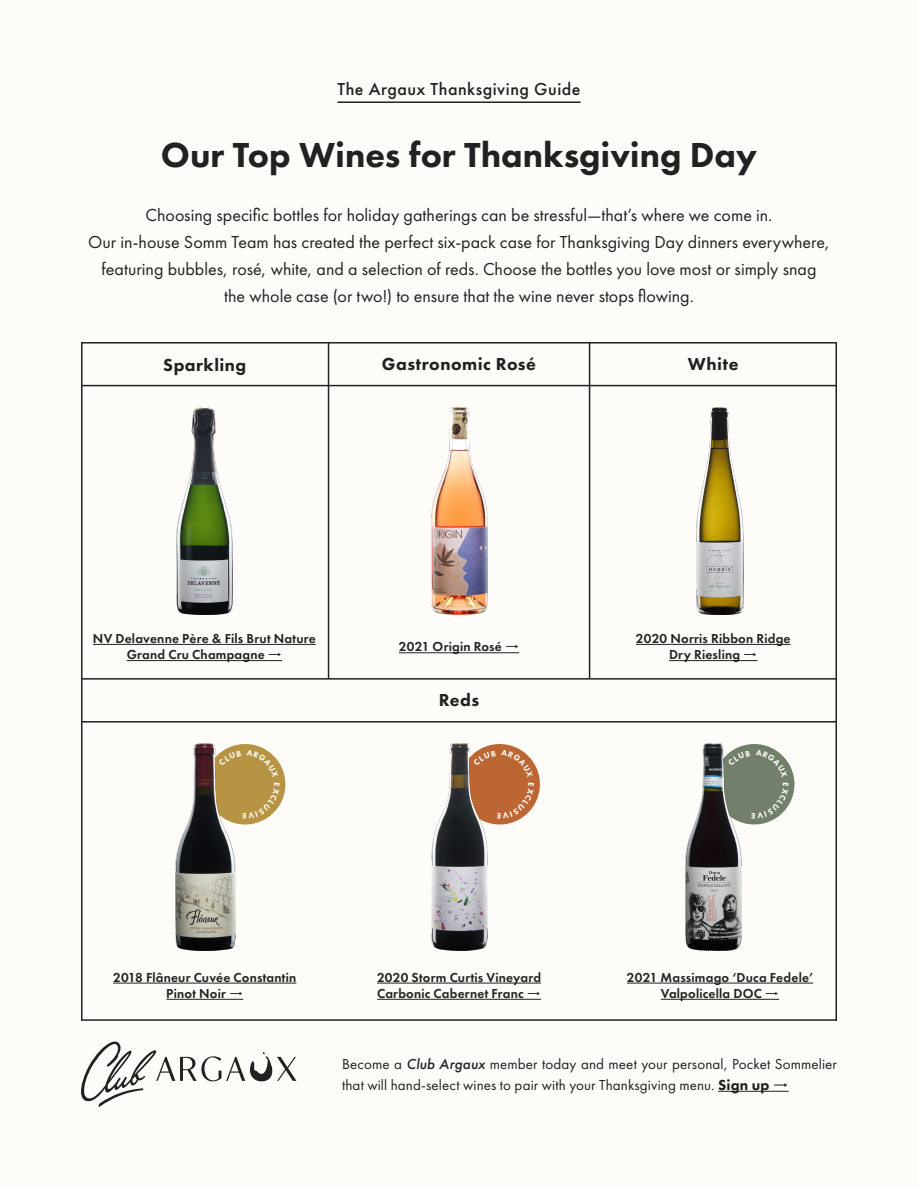
<style>
.page{position:relative;width:918px;height:1188px;background:#fdfcf8}
.page>*{position:absolute;margin:0;border:0;box-sizing:border-box;transform-origin:0 0}
.t1{font:800 36px "Futura PT";color:#212121}
.t2{font:18px/27px "Futura PT";color:#212121;text-align:center}
.t3{font:800 18px "Futura PT";letter-spacing:.025em;color:#212121}
.t4{font:500 18px "Futura PT";letter-spacing:.03em;color:#212121}
.t5{font:15px/21px "Futura PT";letter-spacing:.01em;color:#212121}
.t6{font:600 13.5px "Futura PT";letter-spacing:.015em;color:#212121}
.s1{font-family:"GT America";font-weight:500}
.s2{font-weight:500;font-style:italic}
.s3{font-weight:800}
</style>
<div class="page">
<hr style="left:718px;top:1091px;width:71px;height:1px;background:#212121">
<hr style="left:81px;top:385px;width:756px;height:1px;background:#212121">
<img style="left:176px;top:407px;width:57px;height:207px">
<img style="left:431px;top:407px;width:56px;height:207px">
<img style="left:697px;top:407px;width:46px;height:207px">
<hr style="left:93px;top:644px;width:223px;height:1px;background:#212121">
<hr style="left:127px;top:660px;width:155px;height:1px;background:#212121">
<hr style="left:399px;top:652px;width:120px;height:1px;background:#212121">
<hr style="left:636px;top:644px;width:155px;height:1px;background:#212121">
<hr style="left:669px;top:660px;width:88px;height:1px;background:#212121">
<hr style="left:627px;top:983px;width:186px;height:1px;background:#212121">
<hr style="left:661px;top:999px;width:118px;height:1px;background:#212121">
<hr style="left:113px;top:983px;width:183px;height:1px;background:#212121">
<hr style="left:166px;top:999px;width:77px;height:1px;background:#212121">
<hr style="left:377px;top:983px;width:164px;height:1px;background:#212121">
<hr style="left:377px;top:999px;width:164px;height:1px;background:#212121">
<hr style="left:328px;top:343px;width:1px;height:336px;background:#212121">
<hr style="left:81px;top:678px;width:756px;height:2px;background:#212121">
<hr style="left:81px;top:721px;width:756px;height:2px;background:#212121">
<hr style="left:81px;top:342px;width:756px;height:2px;background:#212121">
<div style="left:459px;top:744px;width:81px;height:80px;background:#bc6634;border-radius:50%"></div>
<hr style="left:589px;top:342px;width:1px;height:336px;background:#212121">
<div style="left:714px;top:744px;width:80px;height:80px;background:#727f6b;border-radius:50%"></div>
<div style="left:205px;top:744px;width:80px;height:80px;background:#b69443;border-radius:50%"></div>
<img style="left:175px;top:743px;width:60px;height:208px">
<img style="left:431px;top:743px;width:56px;height:208px">
<img style="left:686px;top:743px;width:55px;height:208px">
<hr style="left:81px;top:1019px;width:756px;height:2px;background:#212121">
<hr style="left:81px;top:342px;width:1px;height:679px;background:#212121">
<hr style="left:836px;top:342px;width:1px;height:679px;background:#212121">
<svg style="left:81px;top:1042px;width:215px;height:65px"></svg>
<hr style="left:337px;top:101px;width:244px;height:2px;background:#212121">
<svg style="left:473px;top:750px;width:61px;height:69px"></svg>
<svg style="left:728px;top:750px;width:61px;height:69px"></svg>
<svg style="left:219px;top:750px;width:61px;height:69px"></svg>
<p class="t4" style="left:337px;top:78px;width:245px">The Argaux Thanksgiving Guide</p>
<p class="t1" style="left:161px;top:133px;width:598px">Our Top Wines for Thanksgiving Day</p>
<p class="t2" style="left:146px;top:201px;width:628px">Choosing specific bottles for holiday gatherings can be stressful—that’s where we come in.</p>
<p class="t2" style="left:88px;top:228px;width:743px">Our in-house Somm Team has created the perfect six-pack case for Thanksgiving Day dinners everywhere, featuring bubbles, rosé, white, and a selection of reds. Choose the bottles you love most or simply snag</p>
<p class="t2" style="left:224px;top:282px;width:471px">the whole case (or two!) to ensure that the wine never stops flowing.</p>
<p class="t3" style="left:163px;top:354px;width:85px">Sparkling</p>
<p class="t3" style="left:382px;top:352px;width:156px">Gastronomic Rosé</p>
<p class="t3" style="left:688px;top:353px;width:52px">White</p>
<p class="t6" style="left:93px;top:630px;width:224px">NV Delavenne Père &amp; Fils Brut Nature</p>
<p class="t6" style="left:127px;top:646px;width:157px">Grand Cru Champagne <span class="s1">→</span></p>
<p class="t6" style="left:399px;top:638px;width:122px">2021 Origin Rosé <span class="s1">→</span></p>
<p class="t3" style="left:439px;top:689px;width:42px">Reds</p>
<p class="t6" style="left:636px;top:630px;width:156px">2020 Norris Ribbon Ridge</p>
<p class="t6" style="left:669px;top:646px;width:90px">Dry Riesling <span class="s1">→</span></p>
<p class="t6" style="left:113px;top:969px;width:185px">2018 Flâneur Cuvée Constantin</p>
<p class="t6" style="left:166px;top:985px;width:78px">Pinot Noir <span class="s1">→</span></p>
<p class="t6" style="left:377px;top:969px;width:166px">2020 Storm Curtis Vineyard</p>
<p class="t6" style="left:377px;top:985px;width:165px">Carbonic Cabernet Franc <span class="s1">→</span></p>
<p class="t6" style="left:627px;top:969px;width:188px">2021 Massimago ‘Duca Fedele’</p>
<p class="t6" style="left:661px;top:985px;width:120px">Valpolicella DOC <span class="s1">→</span></p>
<p class="t5" style="left:342px;top:1053px;width:497px">Become a <span class="s2">Club Argaux</span> member today and meet your personal, Pocket Sommelier that will hand-select wines to pair with your Thanksgiving menu. <span class="s3">Sign up</span> <span class="s1">→</span></p>
</div>
